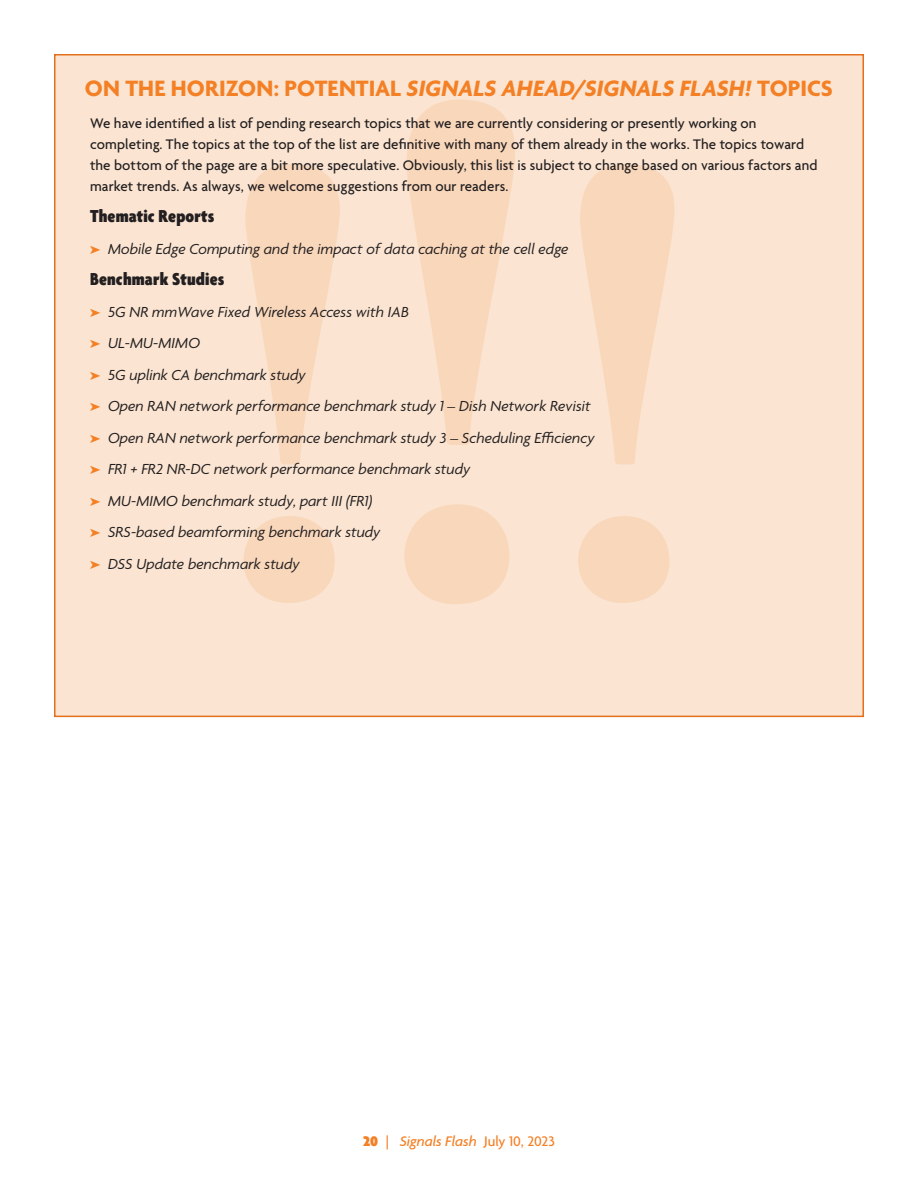
<style>
.page{position:relative;width:918px;height:1188px;background:#fff}
.page>*{position:absolute;margin:0;border:0;box-sizing:border-box;transform-origin:0 0}
.t1{font:700 24px "Agenda";color:#f48026}
.t2{font:900 condensed 18.75px "Agenda";letter-spacing:.01em;color:#231f20}
.t3{font:italic 15.75px/31.5px "Agenda";color:#231f20}
.t4{font:500 15px/21px "Agenda";letter-spacing:.005em;color:#231f20}
.t5{font:500 15px "Agenda";color:#f48026}
.s1{font-style:italic}
.s2{color:#f48026}
.s3{font-weight:900}
</style>
<div class="page">
<div style="left:54px;top:54px;width:810px;height:663px;background:#fbe5d2;border:2px solid #e4701e"></div>
<svg style="left:244px;top:100px;width:430px;height:504px"></svg>
<h1 class="t1" style="left:85px;top:75px;width:750px">ON THE HORIZON: POTENTIAL <span class="s1">SIGNALS AHEAD/SIGNALS FLASH!</span> TOPICS</h1>
<p class="t4" style="left:90px;top:113px;width:729px">We have identified a list of pending research topics that we are currently considering or presently working on completing. The topics at the top of the list are definitive with many of them already in the works. The topics toward the bottom of the page are a bit more speculative. Obviously, this list is subject to change based on various factors and market trends. As always, we welcome suggestions from our readers.</p>
<p class="t2" style="left:90px;top:206px;width:126px">Thematic Reports</p>
<p class="t3" style="left:90px;top:233px;width:480px"><span class="s2">➤</span> Mobile Edge Computing and the impact of data caching at the cell edge</p>
<p class="t2" style="left:90px;top:269px;width:136px">Benchmark Studies</p>
<p class="t3" style="left:90px;top:296px;width:506px"><span class="s2">➤</span> 5G NR mmWave Fixed Wireless Access with IAB<br><span class="s2">➤</span> UL-MU-MIMO<br><span class="s2">➤</span> 5G uplink CA benchmark study<br><span class="s2">➤</span> Open RAN network performance benchmark study 1 – Dish Network Revisit <span class="s2">➤</span> Open RAN network performance benchmark study 3 – Scheduling Efficiency <span class="s2">➤</span> FR1 + FR2 NR-DC network performance benchmark study<br><span class="s2">➤</span> MU-MIMO benchmark study, part III (FR1)<br><span class="s2">➤</span> SRS-based beamforming benchmark study<br><span class="s2">➤</span> DSS Update benchmark study</p>
<p class="t5" style="left:363px;top:1133px;width:193px"><span class="s3">20</span> | <span class="s1">Signals Flash</span> July 10, 2023</p>
</div>
